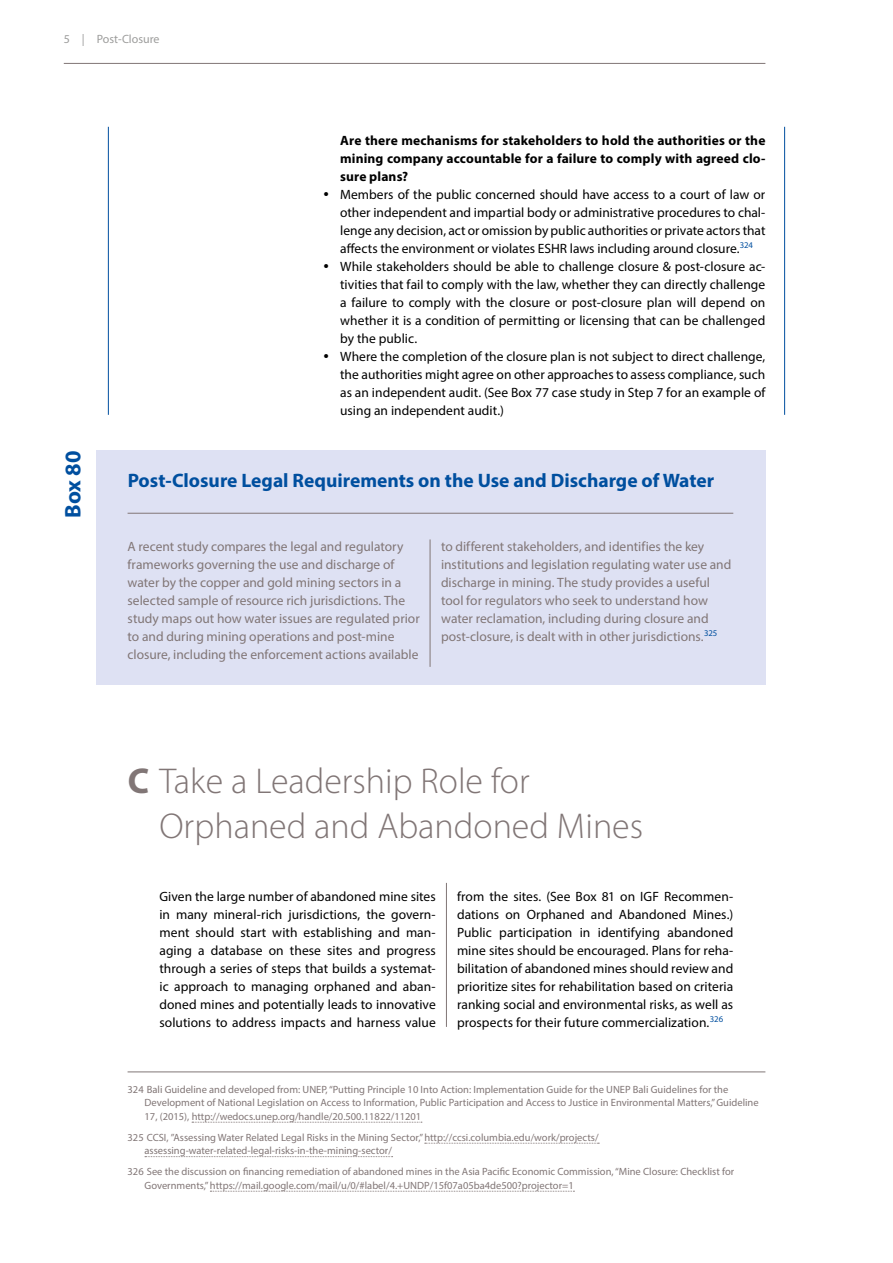
<style>
.page{position:relative;width:893px;height:1263px;background:#fff}
.page>*{position:absolute;margin:0;border:0;box-sizing:border-box;transform-origin:0 0}
.t1{font:300 36px/45px "Myriad Pro";color:#817676}
.t2{font:700 22.5px "Myriad Pro";color:#004f9f}
.t3{font:700 19.5px "Myriad Pro";color:#004f9f}
.t4{font:13.5px/18px "Myriad Pro";color:#000;text-align:justify}
.t5{font:13.5px/18px "Myriad Pro";color:#817676}
.t6{font:700 13.5px/18px "Myriad Pro";letter-spacing:.01em;color:#000;text-align:justify}
.t7{font:12px "Myriad Pro";color:#9d9d9c}
.t8{font:10.5px/13.5px "Myriad Pro";color:#817676}
.s1{color:#fff}
.s2{font-weight:700}
</style>
<div class="page">
<hr style="left:64px;top:63px;width:701px;height:1px;background:#817676">
<hr style="left:108px;top:127px;width:1px;height:288px;background:#004f9f">
<hr style="left:784px;top:127px;width:1px;height:288px;background:#004f9f">
<hr style="left:128px;top:1071px;width:637px;height:1px;background:#817676">
<svg style="left:192px;top:1122px;width:230px;height:1px"></svg>
<svg style="left:425px;top:1143px;width:174px;height:1px"></svg>
<svg style="left:145px;top:1156px;width:248px;height:1px"></svg>
<svg style="left:210px;top:1191px;width:364px;height:1px"></svg>
<div style="left:96px;top:451px;width:669px;height:234px;background:#dee1f3"></div>
<hr style="left:128px;top:513px;width:605px;height:1px;background:#817676">
<hr style="left:430px;top:539px;width:1px;height:128px;background:#817676">
<hr style="left:446px;top:883px;width:1px;height:144px;background:#817676">
<p class="t7" style="left:64px;top:31px;width:97px">5 | Post-Closure</p>
<p class="t6" style="left:340px;top:131px;width:427px">Are there mechanisms for stakeholders to hold the authorities or the mining company accountable for a failure to comply with agreed clo&shy;sure plans?</p>
<p class="t4" style="left:340px;top:185px;width:427px;text-align:left">Members of the public concerned should have access to a court of law or other independent and impartial body or administrative procedures to chal&shy;lenge any decision, act or omission by public authorities or private actors that affects the environment or violates ESHR laws including around closure.<sup>324<br></sup>While stakeholders should be able to challenge closure &amp; post-closure ac&shy;tivities that fail to comply with the law, whether they can directly challenge a failure to comply with the closure or post-closure plan will depend on whether it is a condition of permitting or licensing that can be challenged by the public.<br>Where the completion of the closure plan is not subject to direct challenge, the authorities might agree on other approaches to assess compliance, such as an independent audit. (See Box 77 case study in Step 7 for an example of using an independent audit.) <span class="s1">325 326</span></p>
<h2 class="t2" style="left:58px;top:518px;width:69px;rotate:-90deg">Box 80</h2>
<h3 class="t3" style="left:128px;top:468px;width:588px">Post-Closure Legal Requirements on the Use and Discharge of Water</h3>
<p class="t5" style="left:128px;top:537px;width:294px">A recent study compares the legal and regulatory frameworks governing the use and discharge of water by the copper and gold mining sectors in a selected sample of resource rich jurisdictions. The study maps out how water issues are regulated prior to and during mining operations and post-mine closure, including the enforcement actions available</p>
<p class="t5" style="left:441px;top:537px;width:292px">to different stakeholders, and identifies the key institutions and legislation regulating water use and discharge in mining. The study provides a useful tool for regulators who seek to understand how water reclamation, including during closure and post-closure, is dealt with in other jurisdictions.<sup>325</sup></p>
<h1 class="t1" style="left:159px;top:759px;width:485px;text-indent:-32px"><span class="s2">C</span> Take a Leadership Role for<br>Orphaned and Abandoned Mines</h1>
<p class="t4" style="left:159px;top:887px;width:278px">Given the large number of abandoned mine sites in many mineral-rich jurisdictions, the govern&shy;ment should start with establishing and man&shy;aging a database on these sites and progress through a series of steps that builds a systemat&shy;ic approach to managing orphaned and aban&shy;doned mines and potentially leads to innovative solutions to address impacts and harness value</p>
<p class="t4" style="left:457px;top:887px;width:278px">from the sites. (See Box 81 on IGF Recommen&shy;dations on Orphaned and Abandoned Mines.)<br>Public participation in identifying abandoned mine sites should be encouraged. Plans for reha&shy;bilitation of abandoned mines should review and prioritize sites for rehabilitation based on criteria ranking social and environmental risks, as well as prospects for their future commercialization.<sup>326</sup></p>
<p class="t8" style="left:145px;top:1082px;width:616px;text-indent:-17px">324 Bali Guideline and developed from: UNEP, “Putting Principle 10 Into Action: Implementation Guide for the UNEP Bali Guidelines for the<br>Development of National Legislation on Access to Information, Public Participation and Access to Justice in Environmental Matters,” Guideline<br>17, (2015), http://wedocs.unep.org/handle/20.500.11822/11201</p>
<p class="t8" style="left:145px;top:1130px;width:456px;text-indent:-17px">325 CCSI, ”Assessing Water Related Legal Risks in the Mining Sector,” http://ccsi.columbia.edu/work/projects/ assessing-water-related-legal-risks-in-the-mining-sector/</p>
<p class="t8" style="left:145px;top:1165px;width:591px;text-indent:-17px">326 See the discussion on financing remediation of abandoned mines in the Asia Pacific Economic Commission, “Mine Closure: Checklist for<br>Governments,” https://mail.google.com/mail/u/0/#label/4.+UNDP/15f07a05ba4de500?projector=1</p>
</div>
